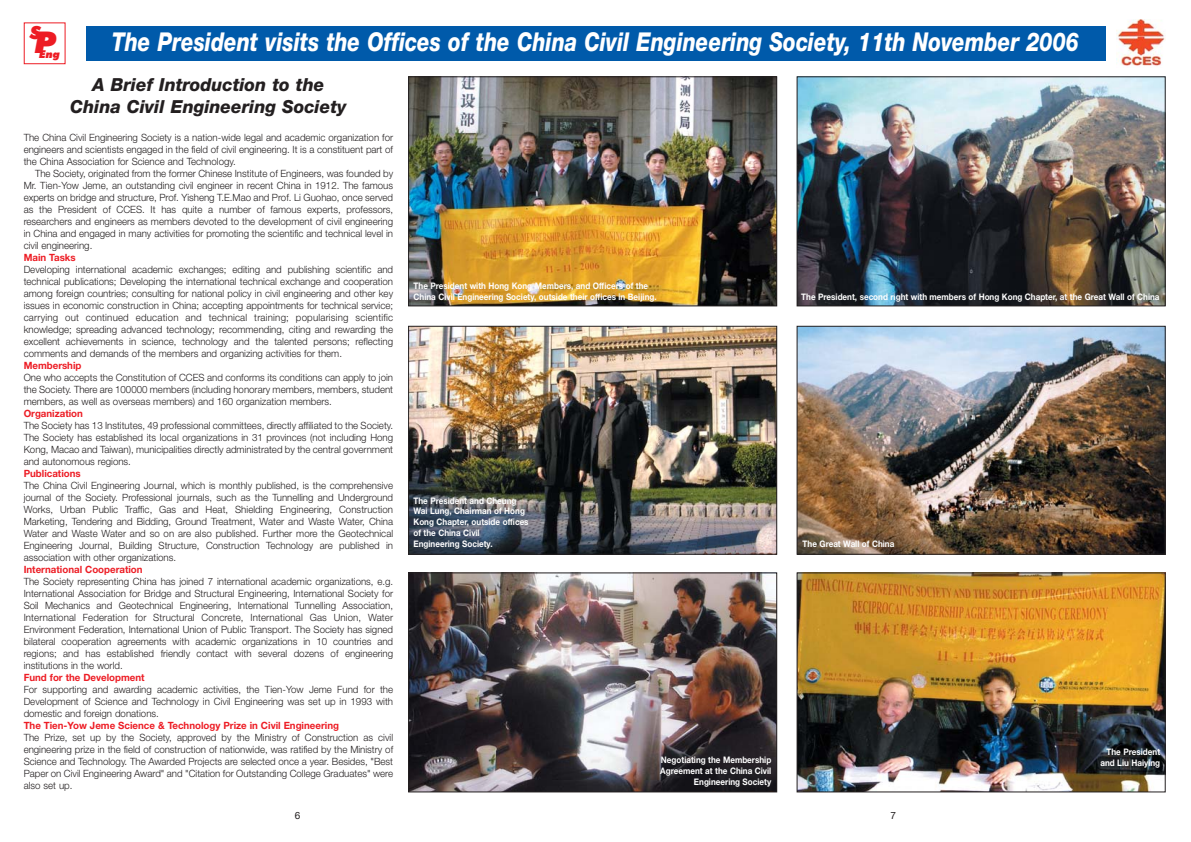
<style>
.page{position:relative;width:1191px;height:842px;background:#fff}
.page>*{position:absolute;margin:0;border:0;box-sizing:border-box;transform-origin:0 0}
.t1{font:italic 900 30px "Futura BT";color:#ed1c24}
.t2{font:italic 800 26px "Helvetica Neue";color:#fff;scale:.8 1}
.t3{font:italic 800 18px/21.6px "Helvetica Neue";color:#231f20;text-align:center}
.t4{font:italic 900 18px "Futura BT";color:#ed1c24}
.t5{font:italic 900 10.8px "Futura BT";color:#ed1c24}
.t6{font:300 10px "Helvetica Neue";color:#231f20}
.t7{font:700 10px "Helvetica Neue";color:#ed1c24}
.t8{font:300 10px "Helvetica Neue";letter-spacing:.02em;color:#231f20}
.t9{font:10px "Helvetica Neue";color:#231f20}
.t10{font:700 9px/10.8px "Helvetica Neue";color:#fff;scale:.9 1}
</style>
<div class="page">
<div style="left:87px;top:27px;width:1019px;height:34px;background:#005aaa"></div>
<img style="left:410px;top:575px;width:365px;height:215px">
<div style="left:408px;top:573px;width:369px;height:219px;border:1px solid #231f20"></div>
<img style="left:410px;top:328px;width:365px;height:224px">
<div style="left:408px;top:326px;width:369px;height:228px;border:1px solid #231f20"></div>
<img style="left:410px;top:79px;width:365px;height:225px">
<div style="left:408px;top:77px;width:369px;height:229px;border:1px solid #231f20"></div>
<img style="left:799px;top:79px;width:364px;height:225px">
<div style="left:797px;top:77px;width:368px;height:229px;border:1px solid #231f20"></div>
<img style="left:799px;top:328px;width:364px;height:224px">
<div style="left:797px;top:326px;width:368px;height:228px;border:1px solid #231f20"></div>
<img style="left:799px;top:575px;width:364px;height:215px">
<div style="left:797px;top:573px;width:368px;height:219px;border:1px solid #231f20"></div>
<img style="left:1116px;top:19px;width:49px;height:47px">
<p class="t4" style="left:30px;top:26px;width:12px">S</p>
<p class="t1" style="left:35px;top:31px;width:24px">P</p>
<p class="t5" style="left:39px;top:50px;width:23px">Eng</p>
<p class="t2" style="left:112px;top:33px;width:1210px">The President visits the Offices of the China Civil Engineering Society, 11th November 2006</p>
<p class="t3" style="left:70px;top:76px;width:278px">A Brief Introduction to the<br>China Civil Engineering Society</p>
<p class="t6" style="left:24px;top:134px;width:371px">The China Civil Engineering Society is a nation-wide legal and academic organization for</p>
<p class="t6" style="left:24px;top:146px;width:371px">engineers and scientists engaged in the field of civil engineering. It is a constituent part of</p>
<p class="t6" style="left:24px;top:158px;width:214px">the China Association for Science and Technology.</p>
<p class="t6" style="left:35px;top:170px;width:360px">The Society, originated from the former Chinese Institute of Engineers, was founded by</p>
<p class="t6" style="left:24px;top:182px;width:371px">Mr. Tien-Yow Jeme, an outstanding civil engineer in recent China in 1912. The famous</p>
<p class="t6" style="left:24px;top:194px;width:371px">experts on bridge and structure, Prof. Yisheng T.E.Mao and Prof. Li Guohao, once served</p>
<p class="t6" style="left:24px;top:206px;width:371px">as the President of CCES. It has quite a number of famous experts, professors,</p>
<p class="t6" style="left:24px;top:218px;width:371px">researchers and engineers as members devoted to the development of civil engineering</p>
<p class="t6" style="left:24px;top:230px;width:371px">in China and engaged in many activities for promoting the scientific and technical level in</p>
<p class="t6" style="left:24px;top:242px;width:70px">civil engineering.</p>
<p class="t7" style="left:24px;top:254px;width:53px">Main Tasks</p>
<p class="t6" style="left:24px;top:266px;width:371px">Developing international academic exchanges; editing and publishing scientific and</p>
<p class="t6" style="left:24px;top:278px;width:371px">technical publications; Developing the international technical exchange and cooperation</p>
<p class="t6" style="left:24px;top:290px;width:371px">among foreign countries; consulting for national policy in civil engineering and other key</p>
<p class="t6" style="left:24px;top:302px;width:371px">issues in economic construction in China; accepting appointments for technical service;</p>
<p class="t8" style="left:24px;top:314px;width:371px">carrying out continued education and technical training; popularising scientific</p>
<p class="t6" style="left:24px;top:326px;width:371px">knowledge; spreading advanced technology; recommending, citing and rewarding the</p>
<p class="t6" style="left:24px;top:338px;width:371px">excellent achievements in science, technology and the talented persons; reflecting</p>
<p class="t6" style="left:24px;top:350px;width:320px">comments and demands of the members and organizing activities for them.</p>
<p class="t7" style="left:24px;top:362px;width:59px">Membership</p>
<p class="t6" style="left:24px;top:374px;width:371px">One who accepts the Constitution of CCES and conforms its conditions can apply to join</p>
<p class="t6" style="left:24px;top:386px;width:371px">the Society. There are 100000 members (including honorary members, members, student</p>
<p class="t6" style="left:24px;top:398px;width:310px">members, as well as overseas members) and 160 organization members.</p>
<p class="t7" style="left:24px;top:410px;width:61px">Organization</p>
<p class="t6" style="left:24px;top:422px;width:371px">The Society has 13 Institutes, 49 professional committees, directly affiliated to the Society.</p>
<p class="t6" style="left:24px;top:434px;width:371px">The Society has established its local organizations in 31 provinces (not including Hong</p>
<p class="t6" style="left:24px;top:446px;width:371px">Kong, Macao and Taiwan), municipalities directly administrated by the central government</p>
<p class="t6" style="left:24px;top:458px;width:109px">and autonomous regions.</p>
<p class="t7" style="left:24px;top:470px;width:59px">Publications</p>
<p class="t6" style="left:24px;top:482px;width:371px">The China Civil Engineering Journal, which is monthly published, is the comprehensive</p>
<p class="t6" style="left:24px;top:494px;width:371px">journal of the Society. Professional journals, such as the Tunnelling and Underground</p>
<p class="t6" style="left:24px;top:506px;width:371px">Works, Urban Public Traffic, Gas and Heat, Shielding Engineering, Construction</p>
<p class="t6" style="left:24px;top:518px;width:371px">Marketing, Tendering and Bidding, Ground Treatment, Water and Waste Water, China</p>
<p class="t6" style="left:24px;top:530px;width:371px">Water and Waste Water and so on are also published. Further more the Geotechnical</p>
<p class="t6" style="left:24px;top:542px;width:371px">Engineering Journal, Building Structure, Construction Technology are published in</p>
<p class="t6" style="left:24px;top:554px;width:154px">association with other organizations.</p>
<p class="t7" style="left:24px;top:566px;width:120px">International Cooperation</p>
<p class="t6" style="left:24px;top:578px;width:371px">The Society representing China has joined 7 international academic organizations, e.g.</p>
<p class="t6" style="left:24px;top:590px;width:371px">International Association for Bridge and Structural Engineering, International Society for</p>
<p class="t6" style="left:24px;top:602px;width:371px">Soil Mechanics and Geotechnical Engineering, International Tunnelling Association,</p>
<p class="t6" style="left:24px;top:614px;width:371px">International Federation for Structural Concrete, International Gas Union, Water</p>
<p class="t6" style="left:24px;top:626px;width:371px">Environment Federation, International Union of Public Transport. The Society has signed</p>
<p class="t6" style="left:24px;top:638px;width:371px">bilateral cooperation agreements with academic organizations in 10 countries and</p>
<p class="t6" style="left:24px;top:650px;width:371px">regions; and has established friendly contact with several dozens of engineering</p>
<p class="t6" style="left:24px;top:662px;width:101px">institutions in the world.</p>
<p class="t7" style="left:24px;top:674px;width:122px">Fund for the Development</p>
<p class="t6" style="left:24px;top:686px;width:371px">For supporting and awarding academic activities, the Tien-Yow Jeme Fund for the</p>
<p class="t6" style="left:24px;top:698px;width:371px">Development of Science and Technology in Civil Engineering was set up in 1993 with</p>
<p class="t6" style="left:24px;top:710px;width:137px">domestic and foreign donations.</p>
<p class="t7" style="left:24px;top:722px;width:317px">The Tien-Yow Jeme Science &amp; Technology Prize in Civil Engineering</p>
<p class="t6" style="left:24px;top:734px;width:371px">The Prize, set up by the Society, approved by the Ministry of Construction as civil</p>
<p class="t6" style="left:24px;top:746px;width:371px">engineering prize in the field of construction of nationwide, was ratified by the Ministry of</p>
<p class="t6" style="left:24px;top:758px;width:371px">Science and Technology. The Awarded Projects are selected once a year. Besides, "Best</p>
<p class="t6" style="left:24px;top:770px;width:371px">Paper on Civil Engineering Award" and "Citation for Outstanding College Graduates" were</p>
<p class="t6" style="left:24px;top:782px;width:50px">also set up.</p>
<p class="t10" style="left:413px;top:281px;width:272px">The President with Hong Kong Members, and Officers of the<br>China Civil Engineering Society, outside their offices in Beijing.</p>
<p class="t10" style="left:801px;top:292px;width:399px">The President, second right with members of Hong Kong Chapter, at the Great Wall of China</p>
<p class="t10" style="left:413px;top:496px;width:129px">The President and Cheung<br>Wai Lung, Chairman of Hong<br>Kong Chapter, outside offices of the China Civil<br>Engineering Society.</p>
<p class="t10" style="left:802px;top:539px;width:103px">The Great Wall of China</p>
<p class="t10" style="left:1106px;top:747px;width:61px">The President</p>
<p class="t10" style="left:661px;top:755px;width:124px">Negotiating the Membership</p>
<p class="t10" style="left:1100px;top:758px;width:68px">and Liu Haiying</p>
<p class="t10" style="left:660px;top:766px;width:125px;text-align:right">Agreement at the China Civil<br>Engineering Society</p>
<p class="t9" style="left:295px;top:812px;width:7px">6</p>
<p class="t9" style="left:890px;top:812px;width:7px">7</p>
</div>
